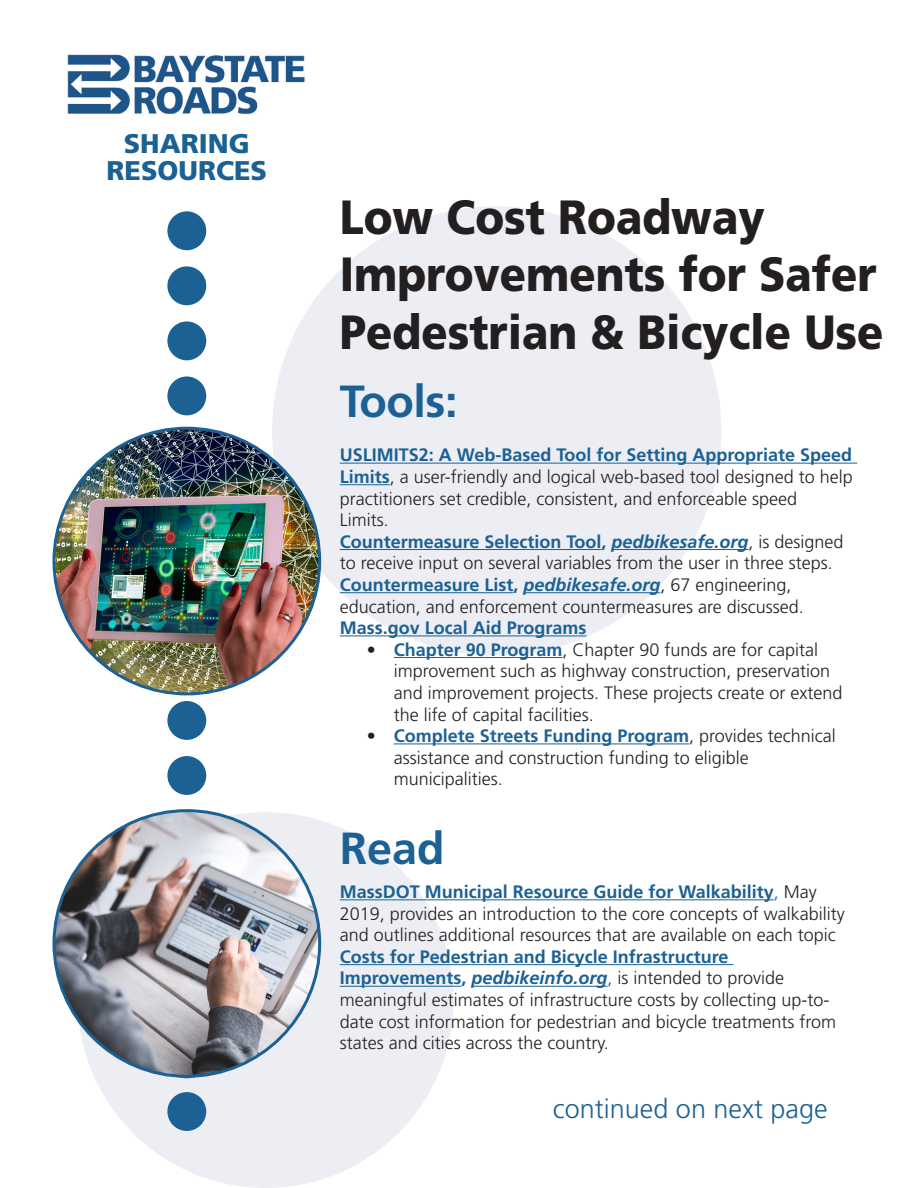
<style>
.page{position:relative;width:918px;height:1188px;background:#fff}
.page>*{position:absolute;margin:0;border:0;box-sizing:border-box;transform-origin:0 0}
.t1{font:900 48px/57.6px "Frutiger LT Std";color:#231f20;scale:.9 1}
.t2{font:700 45px "Frutiger LT Std";letter-spacing:-.01em;color:#1b6194}
.t3{font:300 27px "Frutiger LT Std";color:#1b6194}
.t4{font:900 27px/27px "Frutiger LT Std";color:#1b6194;text-align:center}
.t5{font:300 18px/21.6px "Frutiger LT Std";color:#231f20}
.t6{font:700 18px "Frutiger LT Std";color:#1b6194}
.s1{font-weight:700;color:#1b6194}
.s2{font-weight:700;font-style:italic;color:#1b6194}
.s3{font-weight:300;color:#231f20}
.s4{color:#1b6194}
</style>
<div class="page">
<div style="left:78px;top:812px;width:376px;height:376px;background:#eceef4;border-radius:50%"></div>
<div style="left:272px;top:206px;width:449px;height:450px;background:#eceef4;border-radius:50%"></div>
<hr style="left:340px;top:463px;width:517px;height:1px;background:#1b6194">
<hr style="left:340px;top:484px;width:50px;height:1px;background:#1b6194">
<hr style="left:340px;top:549px;width:262px;height:1px;background:#1b6194">
<hr style="left:612px;top:549px;width:137px;height:1px;background:#1b6194">
<hr style="left:340px;top:592px;width:173px;height:1px;background:#1b6194">
<hr style="left:523px;top:592px;width:138px;height:1px;background:#1b6194">
<hr style="left:340px;top:635px;width:246px;height:1px;background:#1b6194">
<hr style="left:394px;top:657px;width:169px;height:1px;background:#1b6194">
<hr style="left:394px;top:743px;width:295px;height:1px;background:#1b6194">
<div style="left:167px;top:1092px;width:39px;height:39px;background:#1b6194;border-radius:50%"></div>
<img style="left:67px;top:54px;width:238px;height:60px">
<div style="left:167px;top:211px;width:39px;height:39px;background:#1b6194;border-radius:50%"></div>
<div style="left:167px;top:266px;width:39px;height:39px;background:#1b6194;border-radius:50%"></div>
<img style="left:54px;top:428px;width:266px;height:266px;border-radius:133px">
<div style="left:167px;top:321px;width:39px;height:39px;background:#1b6194;border-radius:50%"></div>
<div style="left:167px;top:376px;width:39px;height:39px;background:#1b6194;border-radius:50%"></div>
<div style="left:167px;top:701px;width:39px;height:39px;background:#1b6194;border-radius:50%"></div>
<div style="left:167px;top:756px;width:39px;height:39px;background:#1b6194;border-radius:50%"></div>
<img style="left:54px;top:811px;width:266px;height:265px;border-radius:133px">
<hr style="left:340px;top:899px;width:434px;height:1px;background:#1b6194">
<hr style="left:340px;top:964px;width:394px;height:1px;background:#1b6194">
<hr style="left:340px;top:986px;width:121px;height:1px;background:#1b6194">
<hr style="left:471px;top:986px;width:137px;height:1px;background:#1b6194">
<p class="t4" style="left:107px;top:130px;width:162px">SHARING<br>RESOURCES</p>
<p class="t1" style="left:340px;top:188px;width:606px">Low Cost Roadway<br>Improvements for Safer<br>Pedestrian &amp; Bicycle Use</p>
<p class="t2" style="left:340px;top:375px;width:119px">Tools:</p>
<p class="t5" style="left:340px;top:445px;width:515px;text-align:justify"><span class="s1">USLIMITS2: A Web-Based Tool for Setting Appropriate Speed Limits</span>, a user-friendly and logical web-based tool designed to help practitioners set credible, consistent, and enforceable speed</p>
<p class="t5" style="left:340px;top:509px;width:50px">Limits.</p>
<p class="t5" style="left:340px;top:531px;width:505px"><span class="s1">Countermeasure Selection Tool,</span> <span class="s2">pedbikesafe.org</span>, is designed to receive input on several variables from the user in three steps.</p>
<p class="t5" style="left:340px;top:574px;width:466px"><span class="s1">Countermeasure List,</span> <span class="s2">pedbikesafe.org</span>, 67 engineering, education, and enforcement countermeasures are discussed.</p>
<p class="t6" style="left:340px;top:617px;width:248px">Mass.gov Local Aid Programs</p>
<p class="t5" style="left:394px;top:639px;width:450px;text-indent:-27px">• <span class="s1">Chapter 90 Program</span>, Chapter 90 funds are for capital improvement such as highway construction, preservation and improvement projects. These projects create or extend the life of capital facilities.</p>
<p class="t6" style="left:367px;top:725px;width:471px"><span class="s3">•</span> Complete Streets Funding Program<span class="s3">, provides technical</span></p>
<p class="t5" style="left:394px;top:747px;width:357px">assistance and construction funding to eligible municipalities.</p>
<p class="t2" style="left:340px;top:822px;width:107px">Read</p>
<p class="t5" style="left:340px;top:881px;width:507px"><span class="s1">MassDOT Municipal Resource Guide for Walkability</span><span class="s4">,</span> May<br>2019, provides an introduction to the core concepts of walkability and outlines additional resources that are available on each topic</p>
<p class="t5" style="left:340px;top:946px;width:498px"><span class="s1">Costs for Pedestrian and Bicycle Infrastructure Improvements,</span> <span class="s2">pedbikeinfo.org</span><span class="s4">,</span> is intended to provide meaningful estimates of infrastructure costs by collecting up-to&shy;date cost information for pedestrian and bicycle treatments from states and cities across the country.</p>
<p class="t3" style="left:553px;top:1093px;width:276px">continued on next page</p>
</div>
